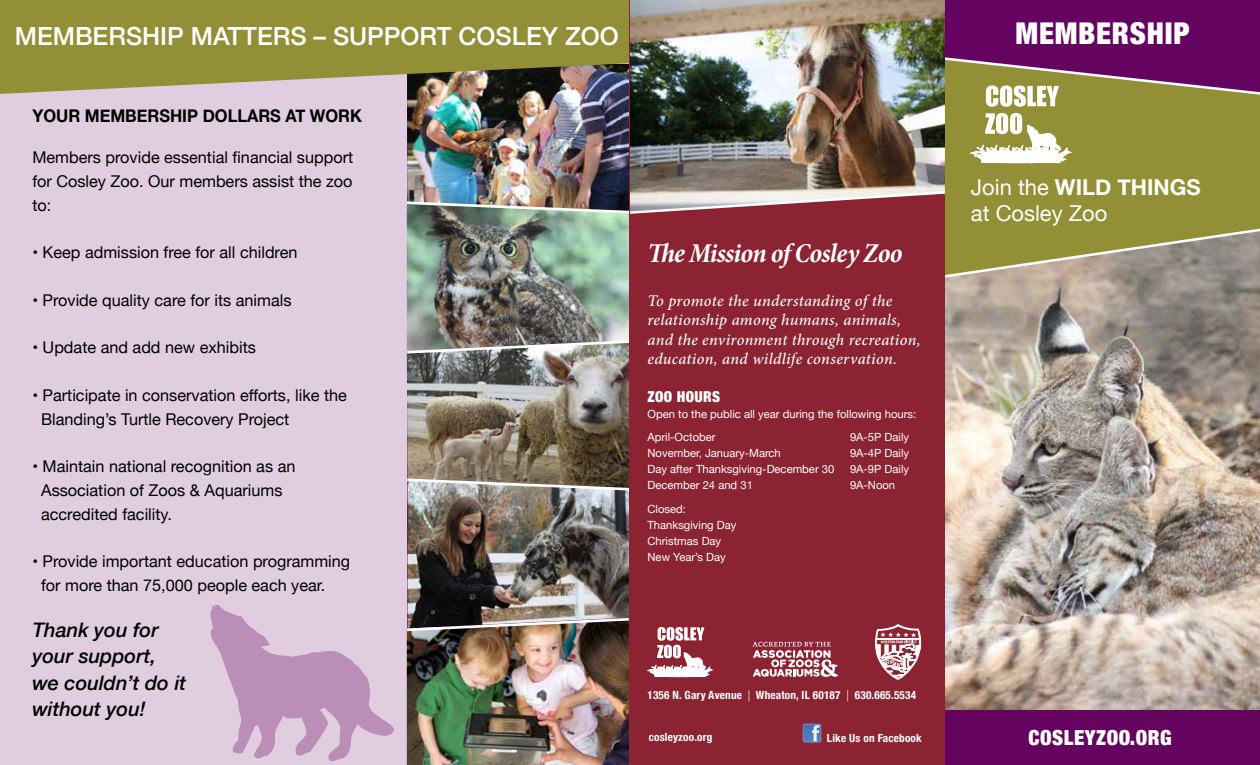
<style>
.page{position:relative;width:1260px;height:765px;background:#fff}
.page>*{position:absolute;margin:0;border:0;box-sizing:border-box;transform-origin:0 0}
.t1{font:900 condensed 30px "Helvetica Neue";letter-spacing:.025em;color:#fff}
.t2{font:italic 700 condensed 27.5px "Minion Pro";letter-spacing:-.025em;color:#fff}
.t3{font:500 25px "Helvetica Neue";color:#fff}
.t4{font:21.88px/26.2px "Helvetica Neue";color:#fff}
.t5{font:900 condensed 20.75px "Helvetica Neue";letter-spacing:.025em;color:#fff}
.t6{font:italic 500 20px/26.2px "Helvetica Neue";color:#000}
.t7{font:700 17.5px "Helvetica Neue";color:#000;scale:.94 1}
.t8{font:16.25px/23.8px "Helvetica Neue";color:#000}
.t9{font:italic 500 16.25px/19.5px "Minion Pro";letter-spacing:.015em;color:#fff}
.t10{font:900 condensed 15px "Helvetica Neue";letter-spacing:.025em;color:#fff}
.t11{font:11.25px/16px "Helvetica Neue";color:#fff}
.t12{font:700 condensed 11.25px "Helvetica Neue";letter-spacing:.015em;color:#fff}
.s1{font-weight:300;font-stretch:normal}
.s2{font-weight:700}
</style>
<div class="page">
<img style="left:945px;top:279px;width:315px;height:431px">
<div style="left:0;top:0;width:630px;height:765px;background:#e0cddf"></div>
<img style="left:407px;top:94px;width:222px;height:96px">
<img style="left:407px;top:215px;width:222px;height:124px">
<img style="left:407px;top:355px;width:222px;height:122px">
<img style="left:407px;top:492px;width:222px;height:124px">
<img style="left:407px;top:633px;width:223px;height:132px">
<svg style="left:406px;top:339px;width:224px;height:16px;background:#a1a19d"></svg>
<svg style="left:407px;top:477px;width:223px;height:15px;background:#9d978f"></svg>
<img style="left:406px;top:616px;width:224px;height:17px">
<div style="left:945px;top:710px;width:315px;height:55px;background:#650360"></div>
<div style="left:945px;top:0;width:315px;height:102px;background:#650360"></div>
<div style="left:945px;top:107px;width:315px;height:120px;background:#928f36"></div>
<svg style="left:970px;top:113px;width:101px;height:52px"></svg>
<svg style="left:945px;top:227px;width:315px;height:52px;background:#9d9768"></svg>
<svg style="left:945px;top:57px;width:315px;height:50px"></svg>
<svg style="left:0;top:0;width:630px;height:94px;background:#928d44"></svg>
<div style="left:630px;top:0;width:315px;height:765px;background:#8b2332"></div>
<svg style="left:802px;top:723px;width:20px;height:20px"></svg>
<svg style="left:647px;top:627px;width:65px;height:50px"></svg>
<svg style="left:876px;top:624px;width:45px;height:55px"></svg>
<svg style="left:752px;top:642px;width:86px;height:35px"></svg>
<svg style="left:210px;top:605px;width:185px;height:157px"></svg>
<img style="left:630px;top:0;width:315px;height:190px">
<img style="left:406px;top:190px;width:542px;height:25px">
<h3 class="t3" style="left:15px;top:16px;width:605px">MEMBERSHIP MATTERS – SUPPORT COSLEY ZOO</h3>
<p class="t7" style="left:32px;top:102px;width:352px">YOUR MEMBERSHIP DOLLARS AT WORK</p>
<p class="t8" style="left:32px;top:147px;width:322px;text-align:justify">Members provide essential financial support for Cosley Zoo. Our members assist the zoo to:</p>
<p class="t8" style="left:32px;top:242px;width:267px">• Keep admission free for all children</p>
<p class="t8" style="left:32px;top:289px;width:261px">• Provide quality care for its animals</p>
<p class="t8" style="left:32px;top:337px;width:225px">• Update and add new exhibits</p>
<p class="t8" style="left:41px;top:384px;width:307px;text-indent:-9px">• Participate in conservation efforts, like the<br>Blanding’s Turtle Recovery Project</p>
<p class="t8" style="left:41px;top:455px;width:256px;text-indent:-9px">• Maintain national recognition as an<br>Association of Zoos &amp; Aquariums accredited facility.</p>
<p class="t8" style="left:41px;top:550px;width:311px;text-indent:-9px">• Provide important education programming for more than 75,000 people each year.</p>
<p class="t6" style="left:32px;top:616px;width:155px">Thank you for your support, we couldn’t do it without you!</p>
<h2 class="t2" style="left:648px;top:234px;width:257px">The Mission of Cosley Zoo</h2>
<p class="t9" style="left:648px;top:291px;width:275px">To promote the understanding of the relationship among humans, animals, and the environment through recreation, education, and wildlife conservation.</p>
<p class="t10" style="left:648px;top:384px;width:74px">ZOO HOURS</p>
<p class="t11" style="left:648px;top:402px;width:270px;line-height:23.5px">Open to the public all year during the following hours:<br>April-October</p>
<p class="t11" style="left:850px;top:430px;width:61px">9A-5P Daily</p>
<p class="t11" style="left:648px;top:446px;width:135px">November, January-March</p>
<p class="t11" style="left:850px;top:446px;width:61px">9A-4P Daily</p>
<p class="t11" style="left:648px;top:462px;width:188px">Day after Thanksgiving-December 30</p>
<p class="t11" style="left:850px;top:462px;width:61px">9A-9P Daily</p>
<p class="t11" style="left:648px;top:478px;width:107px">December 24 and 31</p>
<p class="t11" style="left:850px;top:478px;width:47px">9A-Noon</p>
<p class="t11" style="left:648px;top:501px;width:90px">Closed:<br>Thanksgiving Day<br>Christmas Day<br>New Year’s Day</p>
<p class="t12" style="left:648px;top:685px;width:270px">1356 N. Gary Avenue <span class="s1">|</span> Wheaton, IL 60187 <span class="s1">|</span> 630.665.5534</p>
<p class="t12" style="left:649px;top:728px;width:65px">cosleyzoo.org</p>
<p class="t12" style="left:827px;top:728px;width:96px">Like Us on Facebook</p>
<h1 class="t1" style="left:1016px;top:9px;width:175px">MEMBERSHIP</h1>
<h3 class="t4" style="left:971px;top:175px;width:231px">Join the <span class="s2">WILD THINGS </span>at Cosley Zoo</h3>
<p class="t5" style="left:1029px;top:721px;width:145px">COSLEYZOO.ORG</p>
</div>
